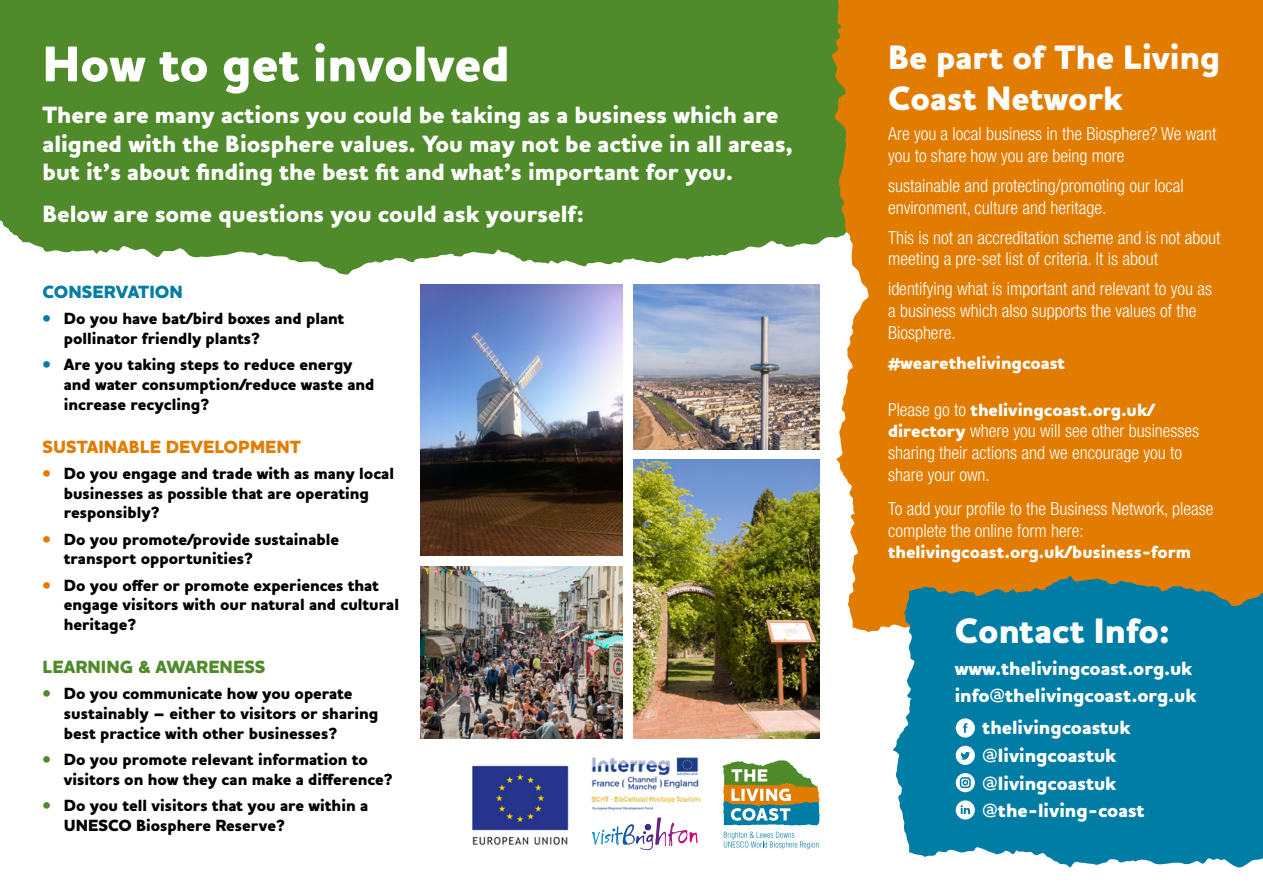
<style>
.page{position:relative;width:1263px;height:893px;background:#fff}
.page>*{position:absolute;margin:0;border:0;box-sizing:border-box;transform-origin:0 0}
.t1{font:800 51px "Houschka Pro";color:#fff}
.t2{font:800 36px "Houschka Pro";color:#fff}
.t3{font:800 34.5px/41.4px "Houschka Pro";color:#fff}
.t4{font:800 24px/28.8px "Houschka Pro";color:#fff}
.t5{font:800 19.5px/27.6px "Houschka Pro";color:#fff}
.t6{font:300 condensed 18px/21.6px "Helvetica Neue";color:#fff}
.t7{font:800 18px "Houschka Pro";color:#fff}
.t8{font:800 18px "Houschka Pro";color:#e27c00}
.t9{font:800 18px "Houschka Pro";color:#4f8b2b}
.t10{font:800 18px "Houschka Pro";color:#007da4}
.t11{font:800 16.5px/19.8px "Houschka Pro";color:#000}
.s1{color:#007da4}
.s2{color:#e27c00}
.s3{color:#4f8b2b}
.s4{font-family:"Helvetica Neue";font-weight:300;font-stretch:condensed}
.s5{font-family:"Houschka Pro";font-weight:800;font-stretch:normal}
</style>
<div class="page">
<svg style="left:0;top:0;width:831px;height:275px;background:#5b933a"></svg>
<div style="left:831px;top:0;width:432px;height:633px;background:#e27c00"></div>
<svg style="left:724px;top:832px;width:95px;height:17px"></svg>
<svg style="left:723px;top:760px;width:97px;height:66px"></svg>
<img style="left:591px;top:757px;width:110px;height:54px">
<img style="left:472px;top:765px;width:97px;height:81px">
<svg style="left:890px;top:573px;width:373px;height:295px;background:#1e859f"></svg>
<img style="left:633px;top:284px;width:187px;height:165px">
<img style="left:420px;top:285px;width:202px;height:270px">
<img style="left:634px;top:459px;width:185px;height:279px">
<img style="left:420px;top:566px;width:202px;height:172px">
<svg style="left:645px;top:817px;width:43px;height:30px"></svg>
<svg style="left:956px;top:746px;width:19px;height:19px"></svg>
<svg style="left:956px;top:718px;width:19px;height:19px"></svg>
<svg style="left:956px;top:773px;width:19px;height:19px"></svg>
<svg style="left:956px;top:800px;width:19px;height:19px"></svg>
<h1 class="t1" style="left:43px;top:31px;width:469px">How to get involved</h1>
<h3 class="t4" style="left:43px;top:101px;width:752px">There are many actions you could be taking as a business which are aligned with the Biosphere values. You may not be active in all areas, but it’s about finding the best fit and what’s important for you.</h3>
<h3 class="t4" style="left:43px;top:200px;width:543px">Below are some questions you could ask yourself:</h3>
<p class="t10" style="left:43px;top:280px;width:142px">CONSERVATION</p>
<p class="t11" style="left:64px;top:309px;width:282px;text-indent:-21px"><span class="s1">•</span> Do you have bat/bird boxes and plant pollinator friendly plants?</p>
<p class="t11" style="left:64px;top:355px;width:312px;text-indent:-21px"><span class="s1">•</span> Are you taking steps to reduce energy and water consumption/reduce waste and increase recycling?</p>
<p class="t8" style="left:43px;top:435px;width:260px">SUSTAINABLE DEVELOPMENT</p>
<p class="t11" style="left:64px;top:464px;width:332px;text-indent:-21px"><span class="s2">•</span> Do you engage and trade with as many local businesses as possible that are operating responsibly?</p>
<p class="t11" style="left:64px;top:530px;width:277px;text-indent:-21px"><span class="s2">•</span> Do you promote/provide sustainable transport opportunities?</p>
<p class="t11" style="left:64px;top:576px;width:337px;text-indent:-21px"><span class="s2">•</span> Do you offer or promote experiences that engage visitors with our natural and cultural heritage?</p>
<p class="t9" style="left:43px;top:655px;width:224px">LEARNING &amp; AWARENESS</p>
<p class="t11" style="left:64px;top:684px;width:316px;text-indent:-21px"><span class="s3">•</span> Do you communicate how you operate sustainably – either to visitors or sharing best practice with other businesses?</p>
<p class="t11" style="left:64px;top:750px;width:330px;text-indent:-21px"><span class="s3">•</span> Do you promote relevant information to visitors on how they can make a difference?</p>
<p class="t11" style="left:64px;top:796px;width:306px;text-indent:-21px"><span class="s3">•</span> Do you tell visitors that you are within a<br>UNESCO Biosphere Reserve?</p>
<h3 class="t3" style="left:888px;top:38px;width:334px">Be part of The Living<br>Coast Network</h3>
<p class="t6" style="left:888px;top:123px;width:330px">Are you a local business in the Biosphere? We want you to share how you are being more</p>
<p class="t6" style="left:888px;top:175px;width:297px">sustainable and protecting/promoting our local environment, culture and heritage.</p>
<p class="t6" style="left:888px;top:226px;width:334px">This is not an accreditation scheme and is not about meeting a pre-set list of criteria. It is about</p>
<p class="t6" style="left:888px;top:278px;width:326px">identifying what is important and relevant to you as a business which also supports the values of the<br>Biosphere.</p>
<p class="t7" style="left:888px;top:351px;width:179px">#wearethelivingcoast</p>
<p class="t7" style="left:888px;top:398px;width:268px"><span class="s4">Please go to</span> thelivingcoast.org.uk/</p>
<p class="t6" style="left:888px;top:420px;width:313px"><span class="s5">directory</span> where you will see other businesses sharing their actions and we encourage you to share your own.</p>
<p class="t6" style="left:888px;top:498px;width:327px">To add your profile to the Business Network, please complete the online form here:</p>
<p class="t7" style="left:888px;top:540px;width:305px">thelivingcoast.org.uk/business-form</p>
<h2 class="t2" style="left:955px;top:607px;width:216px">Contact Info:</h2>
<p class="t5" style="left:955px;top:655px;width:243px">www.thelivingcoast.org.uk info@thelivingcoast.org.uk</p>
<p class="t5" style="left:982px;top:715px;width:164px">thelivingcoastuk @livingcoastuk @livingcoastuk @the-living-coast</p>
</div>
